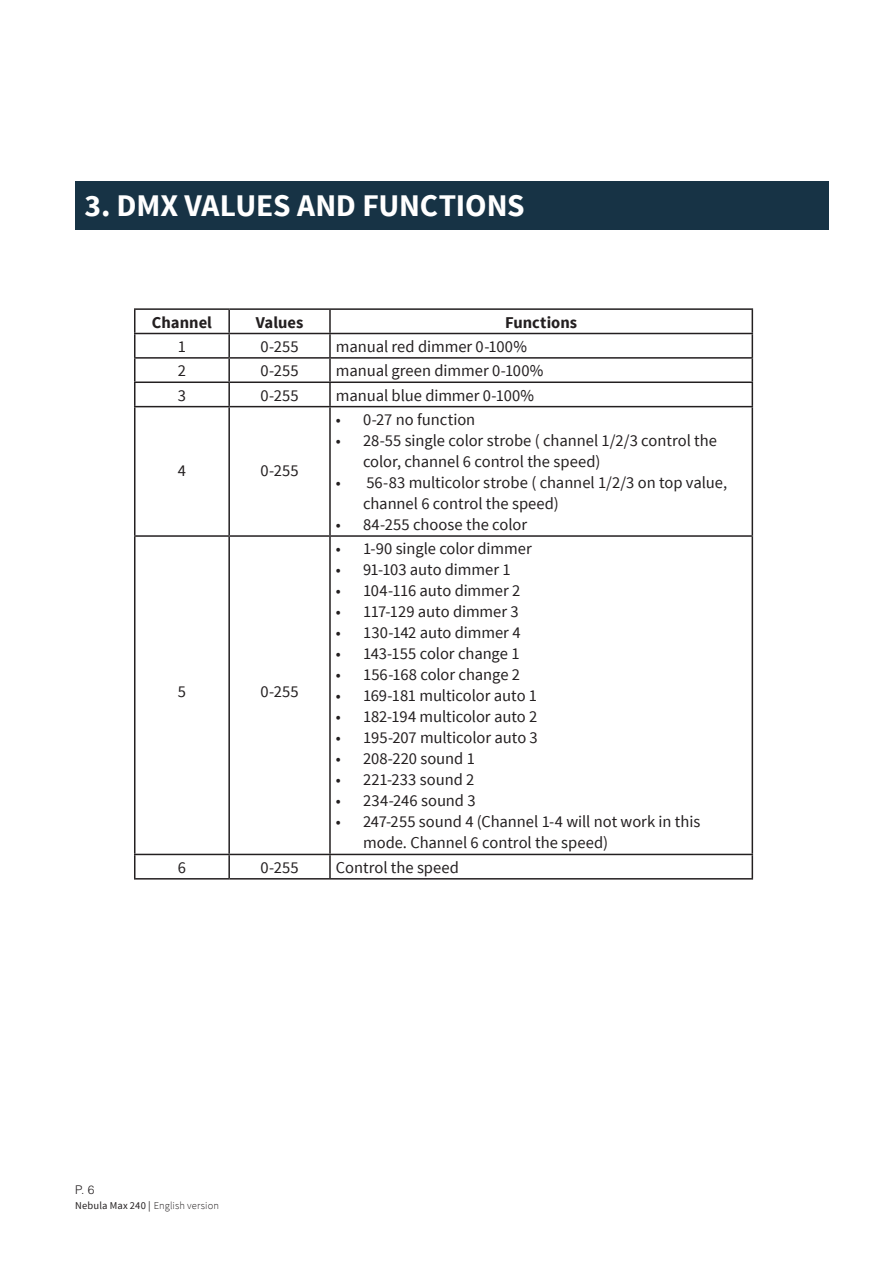
<style>
.page{position:relative;width:893px;height:1263px;background:#fff}
.page>*{position:absolute;margin:0;border:0;box-sizing:border-box;transform-origin:0 0}
.titulo{font:700 31.5px "Source Sans Pro";letter-spacing:-.005em;color:#fff}
.texto{font:16.5px/21px "Source Sans Pro";letter-spacing:-.005em;color:#231f20}
.texto-2{font:700 16.5px "Source Sans Pro";color:#231f20}
.t1{font:300 12px "Helvetica LT Std";color:#231f20}
.texto_resaltado{font:300 10.5px "Source Sans Pro";letter-spacing:.015em;color:#231f20}
.s1{font-weight:400}
</style>
<div class="page">
<div style="left:75px;top:181px;width:753px;height:49px;background:#173345"></div>
<hr style="left:134px;top:308px;width:95px;height:2px;background:#231f20">
<hr style="left:229px;top:308px;width:101px;height:2px;background:#231f20">
<hr style="left:228px;top:310px;width:2px;height:23px;background:#231f20">
<hr style="left:330px;top:308px;width:423px;height:2px;background:#231f20">
<hr style="left:329px;top:310px;width:2px;height:23px;background:#231f20">
<hr style="left:134px;top:333px;width:95px;height:1px;background:#231f20">
<hr style="left:229px;top:333px;width:101px;height:1px;background:#231f20">
<hr style="left:228px;top:334px;width:2px;height:23px;background:#231f20">
<hr style="left:330px;top:333px;width:423px;height:1px;background:#231f20">
<hr style="left:329px;top:334px;width:2px;height:23px;background:#231f20">
<hr style="left:134px;top:357px;width:95px;height:2px;background:#231f20">
<hr style="left:229px;top:357px;width:101px;height:2px;background:#231f20">
<hr style="left:228px;top:359px;width:2px;height:22px;background:#231f20">
<hr style="left:330px;top:357px;width:423px;height:2px;background:#231f20">
<hr style="left:329px;top:359px;width:2px;height:22px;background:#231f20">
<hr style="left:134px;top:381px;width:95px;height:2px;background:#231f20">
<svg style="left:134px;top:310px;width:1px;height:96px"></svg>
<hr style="left:229px;top:381px;width:101px;height:2px;background:#231f20">
<hr style="left:228px;top:383px;width:2px;height:23px;background:#231f20">
<hr style="left:330px;top:381px;width:423px;height:2px;background:#231f20">
<hr style="left:329px;top:383px;width:2px;height:23px;background:#231f20">
<svg style="left:752px;top:310px;width:1px;height:96px"></svg>
<hr style="left:134px;top:406px;width:95px;height:1px;background:#231f20">
<hr style="left:134px;top:407px;width:1px;height:128px;background:#231f20">
<hr style="left:229px;top:406px;width:101px;height:1px;background:#231f20">
<hr style="left:228px;top:407px;width:2px;height:128px;background:#231f20">
<hr style="left:330px;top:406px;width:423px;height:1px;background:#231f20">
<hr style="left:329px;top:407px;width:2px;height:128px;background:#231f20">
<hr style="left:752px;top:407px;width:1px;height:128px;background:#231f20">
<hr style="left:134px;top:535px;width:95px;height:2px;background:#231f20">
<hr style="left:134px;top:537px;width:1px;height:317px;background:#231f20">
<hr style="left:229px;top:535px;width:101px;height:2px;background:#231f20">
<hr style="left:228px;top:537px;width:2px;height:317px;background:#231f20">
<hr style="left:330px;top:535px;width:423px;height:2px;background:#231f20">
<hr style="left:329px;top:537px;width:2px;height:317px;background:#231f20">
<hr style="left:752px;top:537px;width:1px;height:317px;background:#231f20">
<hr style="left:134px;top:854px;width:95px;height:1px;background:#231f20">
<svg style="left:134px;top:855px;width:1px;height:23px"></svg>
<hr style="left:229px;top:854px;width:101px;height:1px;background:#231f20">
<hr style="left:228px;top:855px;width:2px;height:23px;background:#231f20">
<hr style="left:330px;top:854px;width:423px;height:1px;background:#231f20">
<hr style="left:329px;top:855px;width:2px;height:23px;background:#231f20">
<svg style="left:752px;top:855px;width:1px;height:23px"></svg>
<hr style="left:134px;top:878px;width:95px;height:1px;background:#231f20">
<hr style="left:229px;top:878px;width:101px;height:1px;background:#231f20">
<hr style="left:330px;top:878px;width:423px;height:1px;background:#231f20">
<p class="titulo" style="left:85px;top:185px;width:442px">3. DMX VALUES AND FUNCTIONS</p>
<p class="texto-2" style="left:152px;top:311px;width:62px">Channel</p>
<p class="texto-2" style="left:256px;top:311px;width:49px">Values</p>
<p class="texto-2" style="left:505px;top:311px;width:74px">Functions</p>
<p class="texto" style="left:178px;top:336px;width:10px">1</p>
<p class="texto" style="left:260px;top:336px;width:40px">0-255</p>
<p class="texto" style="left:336px;top:336px;width:192px">manual red dimmer 0-100%</p>
<p class="texto" style="left:178px;top:361px;width:10px">2</p>
<p class="texto" style="left:260px;top:361px;width:40px">0-255</p>
<p class="texto" style="left:336px;top:361px;width:209px">manual green dimmer 0-100%</p>
<p class="texto" style="left:178px;top:385px;width:10px">3</p>
<p class="texto" style="left:260px;top:385px;width:40px">0-255</p>
<p class="texto" style="left:336px;top:385px;width:200px">manual blue dimmer 0-100%</p>
<p class="texto" style="left:178px;top:460px;width:10px">4</p>
<p class="texto" style="left:260px;top:460px;width:40px">0-255</p>
<p class="texto" style="left:178px;top:681px;width:10px">5</p>
<p class="texto" style="left:260px;top:681px;width:40px">0-255</p>
<p class="texto" style="left:336px;top:409px;width:141px">• 0-27 no function</p>
<p class="texto" style="left:363px;top:430px;width:356px;text-indent:-27px">• 28-55 single color strobe ( channel 1/2/3 control the color, channel 6 control the speed)</p>
<p class="texto" style="left:363px;top:472px;width:366px;text-indent:-27px">• 56-83 multicolor strobe ( channel 1/2/3 on top value, channel 6 control the speed)</p>
<p class="texto" style="left:336px;top:514px;width:193px">• 84-255 choose the color</p>
<p class="texto" style="left:336px;top:539px;width:197px">• 1-90 single color dimmer</p>
<p class="texto" style="left:336px;top:560px;width:176px">• 91-103 auto dimmer 1</p>
<p class="texto" style="left:336px;top:581px;width:186px">• 104-116 auto dimmer 2</p>
<p class="texto" style="left:336px;top:602px;width:184px">• 117-129 auto dimmer 3</p>
<p class="texto" style="left:336px;top:623px;width:186px">• 130-142 auto dimmer 4</p>
<p class="texto" style="left:336px;top:644px;width:185px">• 143-155 color change 1</p>
<p class="texto" style="left:336px;top:665px;width:186px">• 156-168 color change 2</p>
<p class="texto" style="left:336px;top:686px;width:203px">• 169-181 multicolor auto 1</p>
<p class="texto" style="left:336px;top:707px;width:203px">• 182-194 multicolor auto 2</p>
<p class="texto" style="left:336px;top:728px;width:203px">• 195-207 multicolor auto 3</p>
<p class="texto" style="left:336px;top:749px;width:140px">• 208-220 sound 1</p>
<p class="texto" style="left:336px;top:770px;width:140px">• 221-233 sound 2</p>
<p class="texto" style="left:336px;top:791px;width:141px">• 234-246 sound 3</p>
<p class="texto" style="left:363px;top:812px;width:339px;text-indent:-27px">• 247-255 sound 4 (Channel 1-4 will not work in this mode. Channel 6 control the speed)</p>
<p class="texto" style="left:178px;top:857px;width:10px">6</p>
<p class="texto" style="left:260px;top:857px;width:40px">0-255</p>
<p class="texto" style="left:336px;top:857px;width:125px">Control the speed</p>
<p class="t1" style="left:75px;top:1182px;width:21px">P. 6</p>
<p class="texto_resaltado" style="left:75px;top:1199px;width:145px"><span class="s1">Nebula Max 240 |</span> English version</p>
</div>
